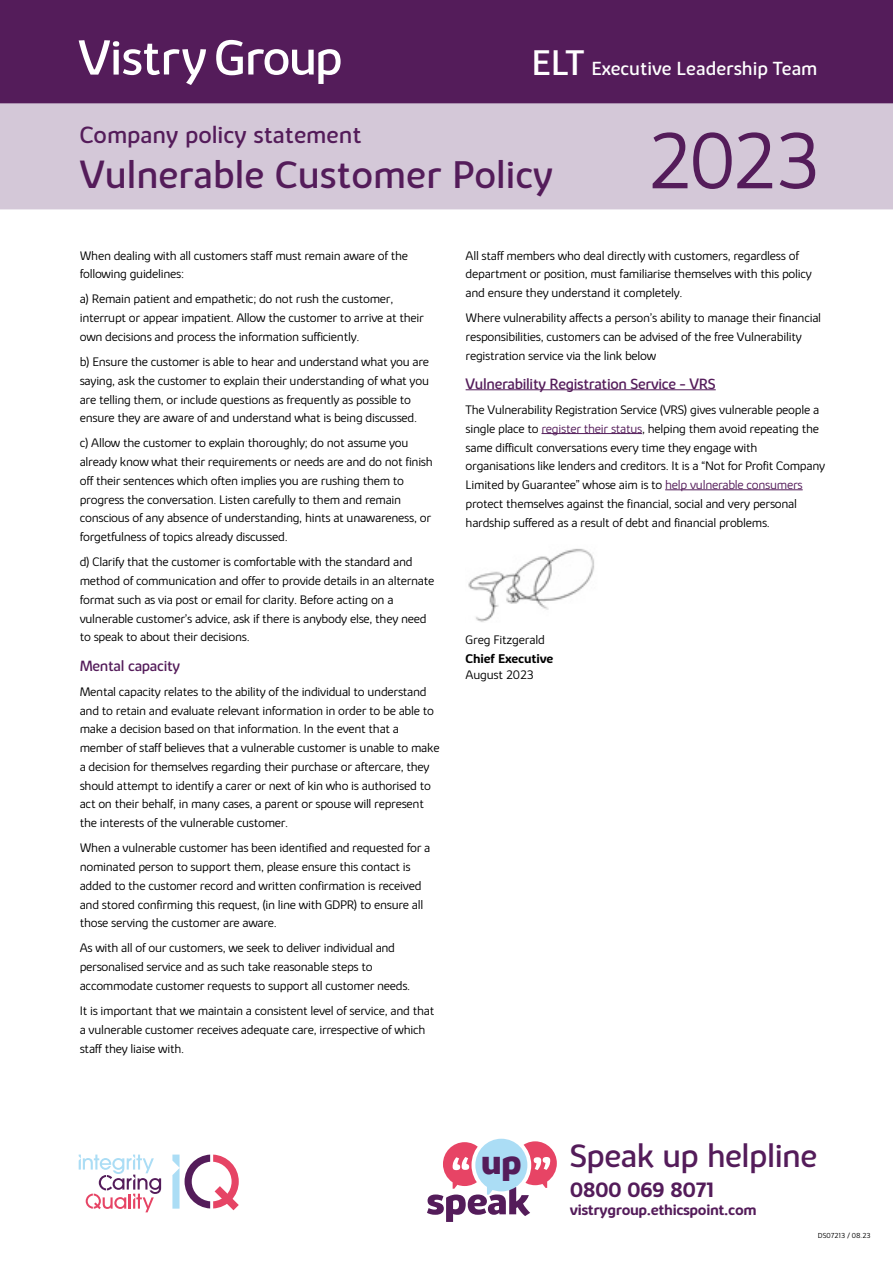
<style>
.page{position:relative;width:893px;height:1263px;background:#fff}
.page>*{position:absolute;margin:0;border:0;box-sizing:border-box;transform-origin:0 0}
.t1{font:300 81.3px "Bovis Sans";color:#541c5a}
.t2{font:39px "Bovis Sans";color:#541c5a}
.t3{font:800 34.35px "Bovis Sans";color:#541c5a}
.t4{font:33px "Bovis Sans";letter-spacing:-.015em;color:#541c5a}
.t5{font:24px "Bovis Sans";color:#541c5a}
.t6{font:700 21px "Bovis Sans";letter-spacing:-.025em;color:#541c5a}
.t7{font:19.2px "Bovis Sans";color:#fff}
.t8{font:15px "Bovis Sans";letter-spacing:-.02em;color:#541c5a}
.t9{font:700 15px "Bovis Sans";letter-spacing:-.025em;color:#541c5a}
.t10{font:300 12.75px/18.8px "Bovis Sans";letter-spacing:-.02em;color:#000}
.t11{font:700 12.75px "Bovis Sans";letter-spacing:-.015em;color:#000}
.t12{font:300 7.5px "Bovis Sans";color:#000}
.s1{font-size:36px}
.s2{color:#541c5a}
</style>
<div class="page">
<div style="left:0;top:0;width:893px;height:196px;background:#541c5a"></div>
<div style="left:0;top:103px;width:893px;height:106px;background:#d4c8d8"></div>
<svg style="left:216px;top:40px;width:125px;height:44px"></svg>
<svg style="left:79px;top:40px;width:127px;height:45px"></svg>
<svg style="left:427px;top:1141px;width:130px;height:81px"></svg>
<svg style="left:172px;top:1154px;width:67px;height:56px"></svg>
<svg style="left:79px;top:1154px;width:82px;height:58px"></svg>
<hr style="left:466px;top:389px;width:250px;height:1px;background:#541c5a">
<hr style="left:541px;top:433px;width:101px;height:1px;background:#541c5a">
<hr style="left:665px;top:489px;width:138px;height:1px;background:#541c5a">
<img style="left:468px;top:548px;width:126px;height:74px">
<h3 class="t7" style="left:531px;top:57px;width:287px"><span class="s1">ELT</span> Executive Leadership Team</h3>
<h3 class="t5" style="left:80px;top:121px;width:283px">Company policy statement</h3>
<h2 class="t2" style="left:80px;top:152px;width:475px">Vulnerable Customer Policy</h2>
<h1 class="t1" style="left:647px;top:114px;width:174px">2023</h1>
<p class="t10" style="left:80px;top:246px;width:330px">When dealing with all customers staff must remain aware of the following guidelines:</p>
<p class="t10" style="left:80px;top:290px;width:346px">a) Remain patient and empathetic; do not rush the customer, interrupt or appear impatient. Allow the customer to arrive at their own decisions and process the information sufficiently.</p>
<p class="t10" style="left:80px;top:352px;width:351px">b) Ensure the customer is able to hear and understand what you are saying, ask the customer to explain their understanding of what you are telling them, or include questions as frequently as possible to ensure they are aware of and understand what is being discussed.</p>
<p class="t10" style="left:80px;top:434px;width:355px">c) Allow the customer to explain thoroughly; do not assume you already know what their requirements or needs are and do not finish off their sentences which often implies you are rushing them to progress the conversation. Listen carefully to them and remain conscious of any absence of understanding, hints at unawareness, or forgetfulness of topics already discussed.</p>
<p class="t10" style="left:80px;top:553px;width:356px">d) Clarify that the customer is comfortable with the standard and method of communication and offer to provide details in an alternate format such as via post or email for clarity. Before acting on a vulnerable customer’s advice, ask if there is anybody else, they need to speak to about their decisions.</p>
<p class="t8" style="left:80px;top:657px;width:102px">Mental capacity</p>
<p class="t10" style="left:80px;top:682px;width:361px">Mental capacity relates to the ability of the individual to understand and to retain and evaluate relevant information in order to be able to make a decision based on that information. In the event that a member of staff believes that a vulnerable customer is unable to make a decision for themselves regarding their purchase or aftercare, they should attempt to identify a carer or next of kin who is authorised to act on their behalf, in many cases, a parent or spouse will represent the interests of the vulnerable customer.</p>
<p class="t10" style="left:80px;top:838px;width:352px">When a vulnerable customer has been identified and requested for a nominated person to support them, please ensure this contact is added to the customer record and written confirmation is received and stored confirming this request, (in line with GDPR) to ensure all those serving the customer are aware.</p>
<p class="t10" style="left:80px;top:939px;width:332px">As with all of our customers, we seek to deliver individual and personalised service and as such take reasonable steps to accommodate customer requests to support all customer needs.</p>
<p class="t10" style="left:80px;top:1001px;width:356px">It is important that we maintain a consistent level of service, and that a vulnerable customer receives adequate care, irrespective of which staff they liaise with.</p>
<p class="t10" style="left:466px;top:246px;width:348px">All staff members who deal directly with customers, regardless of department or position, must familiarise themselves with this policy and ensure they understand it completely.</p>
<p class="t10" style="left:466px;top:308px;width:357px">Where vulnerability affects a person’s ability to manage their financial responsibilities, customers can be advised of the free Vulnerability registration service via the link below</p>
<p class="t8" style="left:466px;top:375px;width:252px">Vulnerability Registration Service - VRS</p>
<p class="t10" style="left:466px;top:400px;width:361px">The Vulnerability Registration Service (VRS) gives vulnerable people a single place to <span class="s2">register their status</span>, helping them avoid repeating the same difficult conversations every time they engage with organisations like lenders and creditors. It is a “Not for Profit Company Limited by Guarantee” whose aim is to <span class="s2">help vulnerable consumers </span>protect themselves against the financial, social and very personal hardship suffered as a result of debt and financial problems.</p>
<p class="t10" style="left:466px;top:630px;width:81px">Greg Fitzgerald</p>
<p class="t11" style="left:466px;top:651px;width:89px">Chief Executive</p>
<p class="t10" style="left:466px;top:665px;width:70px">August 2023</p>
<h3 class="t3" style="left:481px;top:1140px;width:43px">up</h3>
<h3 class="t4" style="left:570px;top:1135px;width:249px">Speak up helpline</h3>
<h3 class="t6" style="left:570px;top:1177px;width:146px">0800 069 8071</h3>
<p class="t9" style="left:570px;top:1201px;width:188px">vistrygroup.ethicspoint.com</p>
<p class="t12" style="left:818px;top:1231px;width:54px">DS07213 / 08.23</p>
</div>
